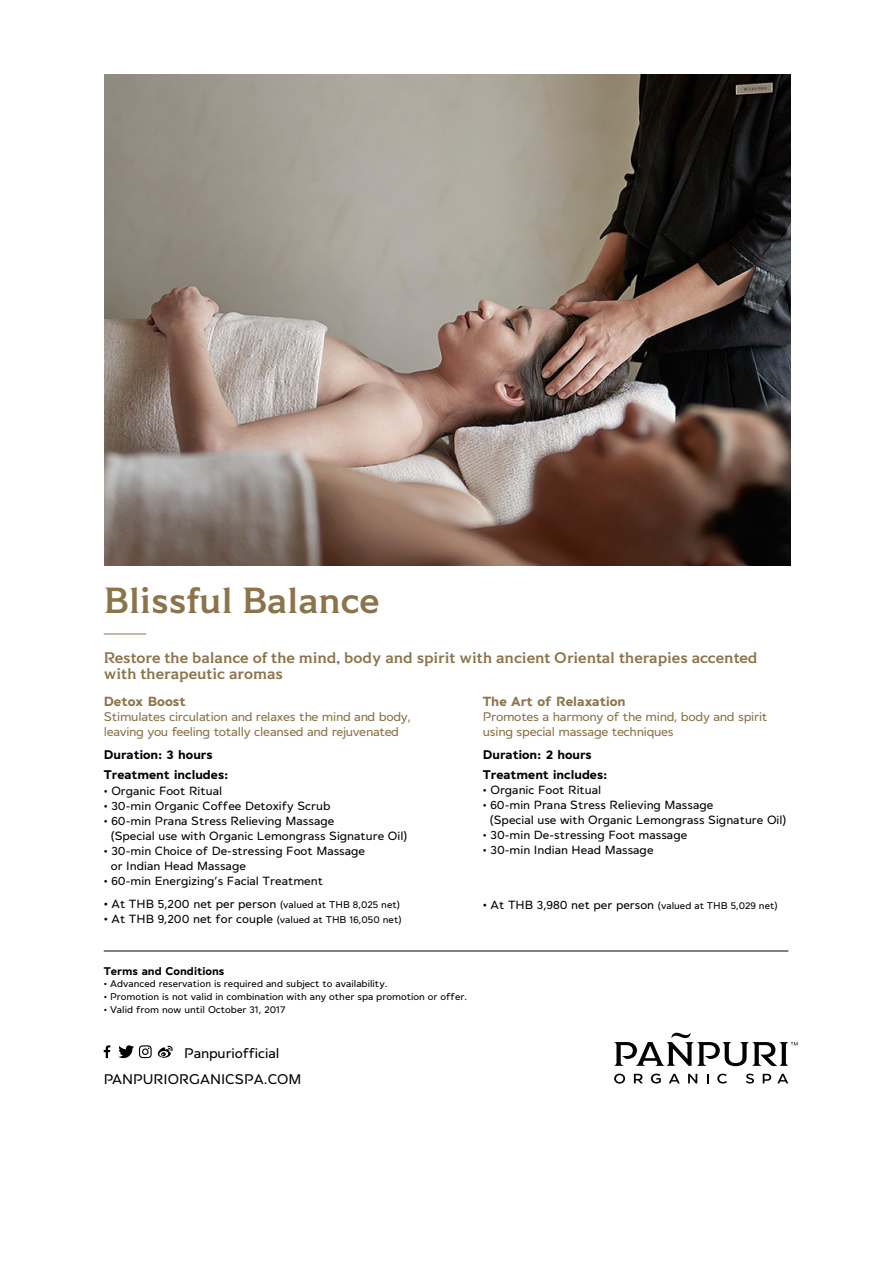
<style>
.page{position:relative;width:893px;height:1263px;background:#fff}
.page>*{position:absolute;margin:0;border:0;box-sizing:border-box;transform-origin:0 0}
.t1{font:700 39px "Panpuri";color:#8c744a}
.t2{font:700 16.5px/16.5px "Panpuri";color:#8d734a}
.t3{font:15px "Panpuri Sans";color:#030303}
.t4{font:700 14.25px "Panpuri Sans";color:#8c744a}
.t5{font:13.5px/15px "Panpuri Sans";letter-spacing:-.015em;color:#8c744a}
.t6{font:700 13.5px "Panpuri Sans";color:#030303}
.t7{font:12.75px/15px "Panpuri Sans";color:#030303}
.t8{font:700 12px "Panpuri Sans";color:#030303}
.t9{font:10.5px "Panpuri Sans";color:#030303}
.s1{font-size:13.5px}
.s2{font-size:10.5px}
</style>
<div class="page">
<img style="left:104px;top:74px;width:687px;height:492px">
<svg style="left:104px;top:1045px;width:6px;height:13px"></svg>
<svg style="left:118px;top:1045px;width:34px;height:13px"></svg>
<svg style="left:158px;top:1046px;width:15px;height:12px"></svg>
<hr style="left:104px;top:634px;width:42px;height:1px;background:#8c744a">
<hr style="left:104px;top:951px;width:684px;height:1px;background:#030303">
<svg style="left:614px;top:1032px;width:183px;height:34px"></svg>
<svg style="left:651px;top:1073px;width:10px;height:10px"></svg>
<svg style="left:614px;top:1073px;width:11px;height:10px"></svg>
<svg style="left:634px;top:1074px;width:9px;height:9px"></svg>
<svg style="left:717px;top:1073px;width:10px;height:10px"></svg>
<svg style="left:746px;top:1073px;width:8px;height:10px"></svg>
<svg style="left:669px;top:1074px;width:11px;height:9px"></svg>
<svg style="left:777px;top:1074px;width:11px;height:9px"></svg>
<svg style="left:763px;top:1074px;width:8px;height:9px"></svg>
<svg style="left:688px;top:1074px;width:9px;height:9px"></svg>
<h1 class="t1" style="left:104px;top:577px;width:277px">Blissful Balance</h1>
<p class="t2" style="left:104px;top:649px;width:655px">Restore the balance of the mind, body and spirit with ancient Oriental therapies accented with therapeutic aromas</p>
<p class="t4" style="left:104px;top:693px;width:84px">Detox Boost</p>
<p class="t5" style="left:104px;top:709px;width:309px">Stimulates circulation and relaxes the mind and body, leaving you feeling totally cleansed and rejuvenated</p>
<p class="t4" style="left:483px;top:693px;width:144px">The Art of Relaxation</p>
<p class="t5" style="left:483px;top:709px;width:286px">Promotes a harmony of the mind, body and spirit using special massage techniques</p>
<p class="t6" style="left:104px;top:746px;width:110px">Duration: 3 hours</p>
<p class="t6" style="left:483px;top:746px;width:110px">Duration: 2 hours</p>
<p class="t6" style="left:104px;top:767px;width:126px">Treatment includes:</p>
<p class="t6" style="left:483px;top:767px;width:126px">Treatment includes:</p>
<p class="t7" style="left:104px;top:783px;width:120px">• Organic Foot Ritual</p>
<p class="t7" style="left:104px;top:798px;width:228px">• 30-min Organic Coffee Detoxify Scrub</p>
<p class="t7" style="left:111px;top:813px;width:298px;text-indent:-7px">• 60-min Prana Stress Relieving Massage<br>(Special use with Organic Lemongrass Signature Oil)</p>
<p class="t7" style="left:111px;top:843px;width:256px;text-indent:-7px">• 30-min Choice of De-stressing Foot Massage or Indian Head Massage</p>
<p class="t7" style="left:104px;top:873px;width:221px">• 60-min Energizing’s Facial Treatment</p>
<p class="t7" style="left:104px;top:896px;width:298px"><span class="s1">•</span> At THB 5,200 net per person <span class="s2">(valued at THB 8,025 net)</span></p>
<p class="t7" style="left:104px;top:911px;width:299px"><span class="s1">•</span> At THB 9,200 net for couple <span class="s2">(valued at THB 16,050 net)</span></p>
<p class="t8" style="left:104px;top:964px;width:122px">Terms and Conditions</p>
<p class="t9" style="left:104px;top:978px;width:285px">• Advanced reservation is required and subject to availability.</p>
<p class="t9" style="left:104px;top:990px;width:365px">• Promotion is not valid in combination with any other spa promotion or offer.</p>
<p class="t9" style="left:104px;top:1003px;width:183px">• Valid from now until October 31, 2017</p>
<p class="t3" style="left:184px;top:1045px;width:97px">Panpuriofficial</p>
<p class="t3" style="left:104px;top:1070px;width:199px">PANPURIORGANICSPA.COM</p>
<p class="t7" style="left:483px;top:782px;width:120px">• Organic Foot Ritual</p>
<p class="t7" style="left:490px;top:797px;width:298px;text-indent:-7px">• 60-min Prana Stress Relieving Massage<br>(Special use with Organic Lemongrass Signature Oil)</p>
<p class="t7" style="left:483px;top:827px;width:206px">• 30-min De-stressing Foot massage</p>
<p class="t7" style="left:483px;top:842px;width:172px">• 30-min Indian Head Massage</p>
<p class="t7" style="left:483px;top:897px;width:296px"><span class="s1">•</span> At THB 3,980 net per person <span class="s2">(valued at THB 5,029 net)</span></p>
</div>
